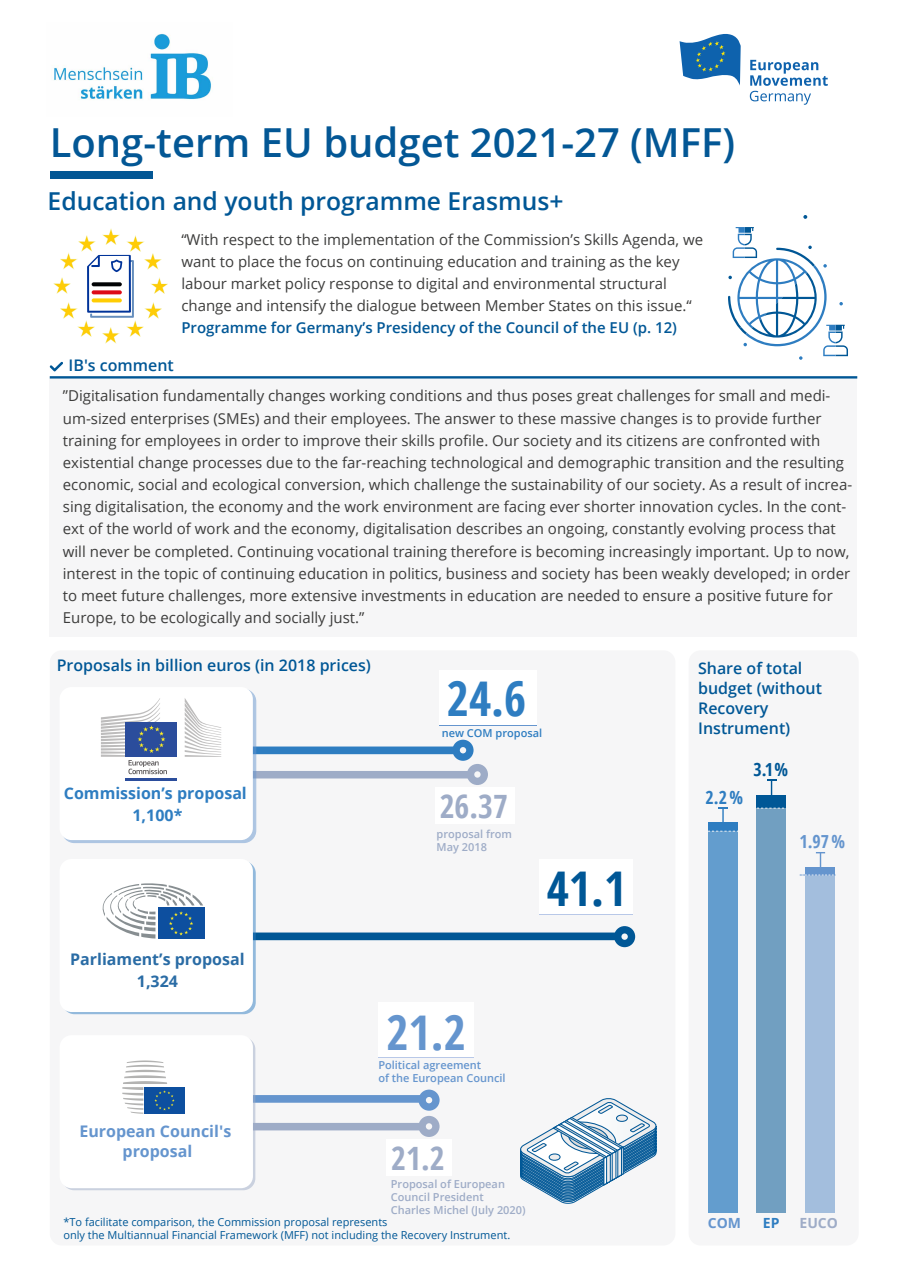
<style>
.page{position:relative;width:897px;height:1268px;background:#fff}
.page>*{position:absolute;margin:0;border:0;box-sizing:border-box;transform-origin:0 0}
.t1{font:700 47.9px "Open Sans Condensed";color:#2e7dc1}
.t2{font:700 47.9px "Open Sans Condensed";color:#6595ce}
.t3{font:700 47.9px "Open Sans Condensed";color:#005796}
.t4{font:600 40px "Open Sans";color:#035795}
.t5{font:700 32.2px "Open Sans Condensed";color:#9eacc7}
.t6{font:600 24.7px "Open Sans";color:#005796}
.t7{font:700 18px "Open Sans Condensed";color:#6595ce}
.t8{font:700 18px "Open Sans Condensed";color:#2e7dc1}
.t9{font:700 18px "Open Sans Condensed";color:#005796}
.t10{font:600 16px/20.2px "Open Sans";letter-spacing:-.005em;color:#005796}
.t11{font:700 16px/21.7px "Open Sans";color:#2e7dc1;text-align:center}
.t12{font:700 16px/20px "Open Sans";color:#6595ce;text-align:center}
.t13{font:700 16px/21.7px "Open Sans";color:#2a6ca5;text-align:center}
.t14{font:15px/22.2px "Open Sans";color:#3c3c3b}
.t15{font:600 15px "Open Sans";color:#005796}
.t16{font:700 14px "Open Sans";color:#9eacc7}
.t17{font:700 14px "Open Sans";color:#6595ce}
.t18{font:700 14px "Open Sans";color:#2e7dc1}
.t19{font:11px/13.2px "Open Sans";color:#005796}
.t20{font:600 11px/13.2px "Open Sans";color:#9eacc7}
.t21{font:600 11px/13.2px "Open Sans";color:#6595ce}
.t22{font:600 11px "Open Sans";color:#2e7dc1}
</style>
<div class="page">
<div style="left:50px;top:172px;width:103px;height:7px;background:#035795"></div>
<img style="left:54px;top:34px;width:158px;height:66px">
<svg style="left:803px;top:215px;width:4px;height:4px"></svg>
<div style="left:50px;top:376px;width:807px;height:261px;background:#f6f6f7"></div>
<hr style="left:50px;top:376px;width:807px;height:3px;background:#005796">
<svg style="left:54px;top:229px;width:114px;height:114px"></svg>
<svg style="left:728px;top:227px;width:120px;height:133px"></svg>
<svg style="left:50px;top:362px;width:13px;height:9px"></svg>
<svg style="left:680px;top:34px;width:61px;height:52px"></svg>
<svg style="left:750px;top:60px;width:78px;height:45px"></svg>
<div style="left:50px;top:650px;width:625px;height:595px;background:#f6f6f7;border-radius:12px"></div>
<div style="left:435px;top:787px;width:80px;height:37px;background:#fff"></div>
<div style="left:189px;top:771px;width:288px;height:7px;border:5px solid #9eacc7"></div>
<div style="left:467px;top:764px;width:21px;height:21px;background:#9eacc7;border-radius:50%"></div>
<div style="left:474px;top:771px;width:7px;height:7px;background:#f6f6f7;border-radius:50%"></div>
<div style="left:386px;top:1139px;width:66px;height:37px;background:#fff"></div>
<div style="left:141px;top:1123px;width:287px;height:7px;border:5px solid #9eacc7"></div>
<div style="left:418px;top:1116px;width:22px;height:21px;background:#9eacc7;border-radius:50%"></div>
<div style="left:426px;top:1123px;width:6px;height:7px;background:#f6f6f7;border-radius:50%"></div>
<div style="left:689px;top:650px;width:170px;height:595px;background:#f6f6f7;border-radius:12px"></div>
<div style="left:199px;top:932px;width:428px;height:8px;border:5px solid #005796"></div>
<div style="left:614px;top:926px;width:21px;height:21px;background:#005796;border-radius:50%"></div>
<div style="left:419px;top:1090px;width:21px;height:21px;background:#6595ce;border-radius:50%"></div>
<div style="left:440px;top:670px;width:97px;height:55px;background:#fff"></div>
<hr style="left:378px;top:1056px;width:95px;height:2px;background:#b8c8e8">
<div style="left:378px;top:1003px;width:95px;height:54px;background:#fff"></div>
<hr style="left:539px;top:913px;width:94px;height:2px;background:#b8c8e8">
<div style="left:539px;top:859px;width:94px;height:54px;background:#fff"></div>
<div style="left:193px;top:746px;width:273px;height:8px;border:5px solid #2e7dc1"></div>
<div style="left:452px;top:740px;width:22px;height:21px;background:#2e7dc1;border-radius:50%"></div>
<svg style="left:460px;top:747px;width:6px;height:6px"></svg>
<div style="left:621px;top:933px;width:7px;height:7px;background:#f6f6f7;border-radius:50%"></div>
<svg style="left:255px;top:1095px;width:177px;height:8px"></svg>
<svg style="left:62px;top:1037px;width:193px;height:153px"></svg>
<div style="left:60px;top:1035px;width:193px;height:153px;background:#fff;border-radius:12px"></div>
<div style="left:145px;top:1087px;width:40px;height:27px;background:#0d4f9f"></div>
<svg style="left:122px;top:1060px;width:53px;height:54px"></svg>
<div style="left:62px;top:689px;width:194px;height:154px;border:1px solid #6595ce;border-radius:12px"></div>
<div style="left:60px;top:687px;width:193px;height:153px;background:#fff;border-radius:12px"></div>
<svg style="left:62px;top:861px;width:194px;height:153px"></svg>
<div style="left:60px;top:859px;width:193px;height:153px;background:#fff;border-radius:12px"></div>
<div style="left:158px;top:908px;width:46px;height:31px;background:#0d4f9f"></div>
<svg style="left:102px;top:883px;width:101px;height:56px"></svg>
<svg style="left:767px;top:779px;width:9px;height:17px"></svg>
<div style="left:805px;top:875px;width:30px;height:337px;background:#a3bedd"></div>
<div style="left:125px;top:722px;width:52px;height:35px;background:#2b4d9c"></div>
<hr style="left:125px;top:778px;width:52px;height:3px;background:#2b4d9c">
<svg style="left:185px;top:698px;width:36px;height:59px"></svg>
<svg style="left:101px;top:698px;width:66px;height:76px"></svg>
<svg style="left:800px;top:852px;width:36px;height:24px"></svg>
<svg style="left:520px;top:1098px;width:137px;height:106px"></svg>
<div style="left:708px;top:831px;width:30px;height:381px;background:#639dce"></div>
<div style="left:757px;top:796px;width:29px;height:12px;background:#005796"></div>
<div style="left:757px;top:808px;width:29px;height:404px;background:#719fc1"></div>
<svg style="left:708px;top:807px;width:76px;height:25px"></svg>
<h2 class="t4" style="left:50px;top:115px;width:687px">Long-term EU budget 2021-27 (MFF)</h2>
<h3 class="t6" style="left:48px;top:184px;width:517px">Education and youth programme Erasmus+</h3>
<p class="t14" style="left:181px;top:228px;width:523px">“With respect to the implementation of the Commission’s Skills Agenda, we want to place the focus on continuing education and training as the key labour market policy response to digital and environmental structural change and intensify the dialogue between Member States on this issue.“</p>
<p class="t15" style="left:181px;top:317px;width:497px">Programme for Germany’s Presidency of the Council of the EU (p. 12)</p>
<p class="t10" style="left:69px;top:355px;width:107px">IB's comment</p>
<p class="t14" style="left:63px;top:384px;width:791px">”Digitalisation fundamentally changes working conditions and thus poses great challenges for small and medi&shy;um-sized enterprises (SMEs) and their employees. The answer to these massive changes is to provide further training for employees in order to improve their skills profile. Our society and its citizens are confronted with existential change processes due to the far-reaching technological and demographic transition and the resulting economic, social and ecological conversion, which challenge the sustainability of our society. As a result of increa&shy;sing digitalisation, the economy and the work environment are facing ever shorter innovation cycles. In the cont&shy;ext of the world of work and the economy, digitalisation describes an ongoing, constantly evolving process that will never be completed. Continuing vocational training therefore is becoming increasingly important. Up to now, interest in the topic of continuing education in politics, business and society has been weakly developed; in order to meet future challenges, more extensive investments in education are needed to ensure a positive future for Europe, to be ecologically and socially just.”</p>
<p class="t10" style="left:57px;top:655px;width:316px">Proposals in billion euros (in 2018 prices)</p>
<p class="t10" style="left:698px;top:657px;width:126px">Share of total budget (without<br>Recovery<br>Instrument)</p>
<h1 class="t1" style="left:447px;top:665px;width:81px">24.6</h1>
<p class="t22" style="left:442px;top:725px;width:102px">new COM proposal</p>
<p class="t11" style="left:64px;top:782px;width:185px">Commission’s proposal<br>1,100*</p>
<p class="t13" style="left:70px;top:948px;width:176px">Parliament’s proposal<br>1,324</p>
<p class="t12" style="left:79px;top:1121px;width:153px">European Council's proposal</p>
<h3 class="t5" style="left:440px;top:783px;width:70px">26.37</h3>
<p class="t20" style="left:437px;top:827px;width:77px">proposal from<br>May 2018</p>
<h1 class="t2" style="left:386px;top:999px;width:81px">21.2</h1>
<p class="t21" style="left:378px;top:1058px;width:129px">Political agreement<br>of the European Council</p>
<h3 class="t5" style="left:391px;top:1135px;width:55px">21.2</h3>
<p class="t20" style="left:391px;top:1177px;width:136px">Proposal of European<br>Council President<br>Charles Michel (July 2020)</p>
<p class="t19" style="left:63px;top:1215px;width:448px">*To facilitate comparison, the Commission proposal represents<br>only the Multiannual Financial Framework (MFF) not including the Recovery Instrument.</p>
<h1 class="t3" style="left:547px;top:855px;width:81px">41.1</h1>
<p class="t8" style="left:706px;top:785px;width:39px">2.2%</p>
<p class="t9" style="left:753px;top:757px;width:36px">3.1%</p>
<p class="t7" style="left:799px;top:829px;width:47px">1.97%</p>
<p class="t17" style="left:708px;top:1213px;width:35px">COM</p>
<p class="t18" style="left:763px;top:1213px;width:18px">EP</p>
<p class="t16" style="left:800px;top:1213px;width:40px">EUCO</p>
</div>
